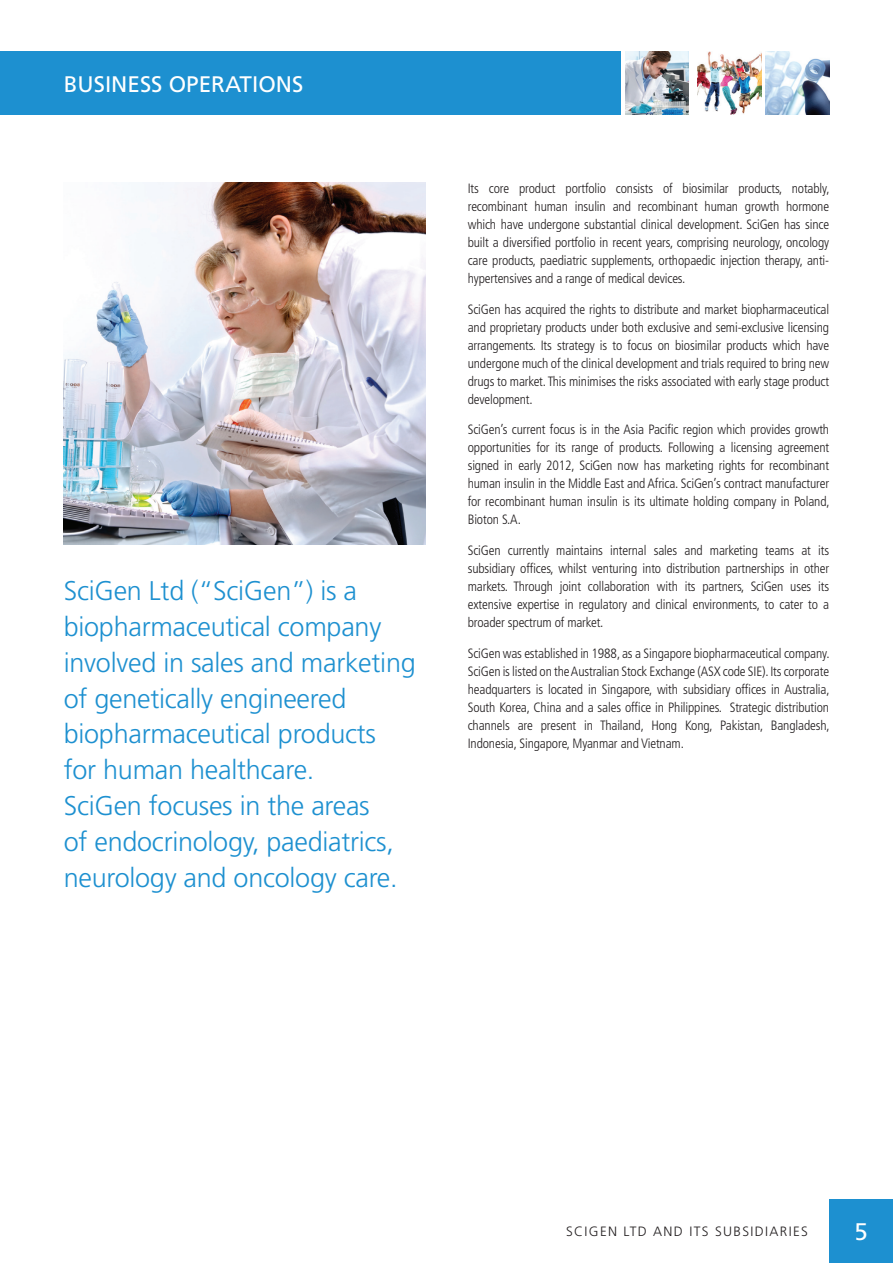
<style>
.page{position:relative;width:893px;height:1263px;background:#fff}
.page>*{position:absolute;margin:0;border:0;box-sizing:border-box;transform-origin:0 0}
.t1{font:300 27px/36px "Frutiger";letter-spacing:-.01em;color:#1d90d0}
.t2{font:24px "Frutiger";color:#fff}
.t3{font:22.5px "Frutiger";color:#fff}
.t4{font:300 condensed 13.5px/18px "Frutiger";letter-spacing:-.01em;color:#231f20;text-align:justify}
.t5{font:300 13.5px "Frutiger";letter-spacing:.1em;color:#231f20}
</style>
<div class="page">
<img style="left:64px;top:183px;width:361px;height:361px">
<div style="left:829px;top:1199px;width:64px;height:64px;background:#1d90d0"></div>
<div style="left:0;top:51px;width:621px;height:64px;background:#1d90d0"></div>
<img style="left:625px;top:51px;width:64px;height:64px">
<img style="left:697px;top:51px;width:64px;height:64px">
<img style="left:765px;top:51px;width:64px;height:64px">
<h3 class="t3" style="left:64px;top:71px;width:241px">BUSINESS OPERATIONS</h3>
<p class="t1" style="left:64px;top:572px;width:353px">SciGen Ltd (“SciGen”) is a biopharmaceutical company involved in sales and marketing of genetically engineered biopharmaceutical products<br>for human healthcare.<br>SciGen focuses in the areas<br>of endocrinology, paediatrics, neurology and oncology care.</p>
<p class="t4" style="left:468px;top:179px;width:363px">Its core product portfolio consists of biosimilar products, notably, recombinant human insulin and recombinant human growth hormone which have undergone substantial clinical development. SciGen has since built a diversified portfolio in recent years, comprising neurology, oncology care products, paediatric supplements, orthopaedic injection therapy, anti&shy;hypertensives and a range of medical devices.</p>
<p class="t4" style="left:468px;top:300px;width:363px">SciGen has acquired the rights to distribute and market biopharmaceutical and proprietary products under both exclusive and semi-exclusive licensing arrangements. Its strategy is to focus on biosimilar products which have undergone much of the clinical development and trials required to bring new drugs to market. This minimises the risks associated with early stage product development.</p>
<p class="t4" style="left:468px;top:421px;width:363px">SciGen’s current focus is in the Asia Pacific region which provides growth opportunities for its range of products. Following a licensing agreement signed in early 2012, SciGen now has marketing rights for recombinant human insulin in the Middle East and Africa. SciGen’s contract manufacturer for recombinant human insulin is its ultimate holding company in Poland, Bioton S.A.</p>
<p class="t4" style="left:468px;top:542px;width:363px">SciGen currently maintains internal sales and marketing teams at its subsidiary offices, whilst venturing into distribution partnerships in other markets. Through joint collaboration with its partners, SciGen uses its extensive expertise in regulatory and clinical environments, to cater to a broader spectrum of market.</p>
<p class="t4" style="left:468px;top:644px;width:363px">SciGen was established in 1988, as a Singapore biopharmaceutical company.<br>SciGen is listed on the Australian Stock Exchange (ASX code SIE). Its corporate headquarters is located in Singapore, with subsidiary offices in Australia, South Korea, China and a sales office in Philippines. Strategic distribution channels are present in Thailand, Hong Kong, Pakistan, Bangladesh, Indonesia, Singapore, Myanmar and Vietnam.</p>
<p class="t5" style="left:566px;top:1224px;width:243px">SCIGEN LTD AND ITS SUBSIDIARIES</p>
<h2 class="t2" style="left:854px;top:1218px;width:15px">5</h2>
</div>
